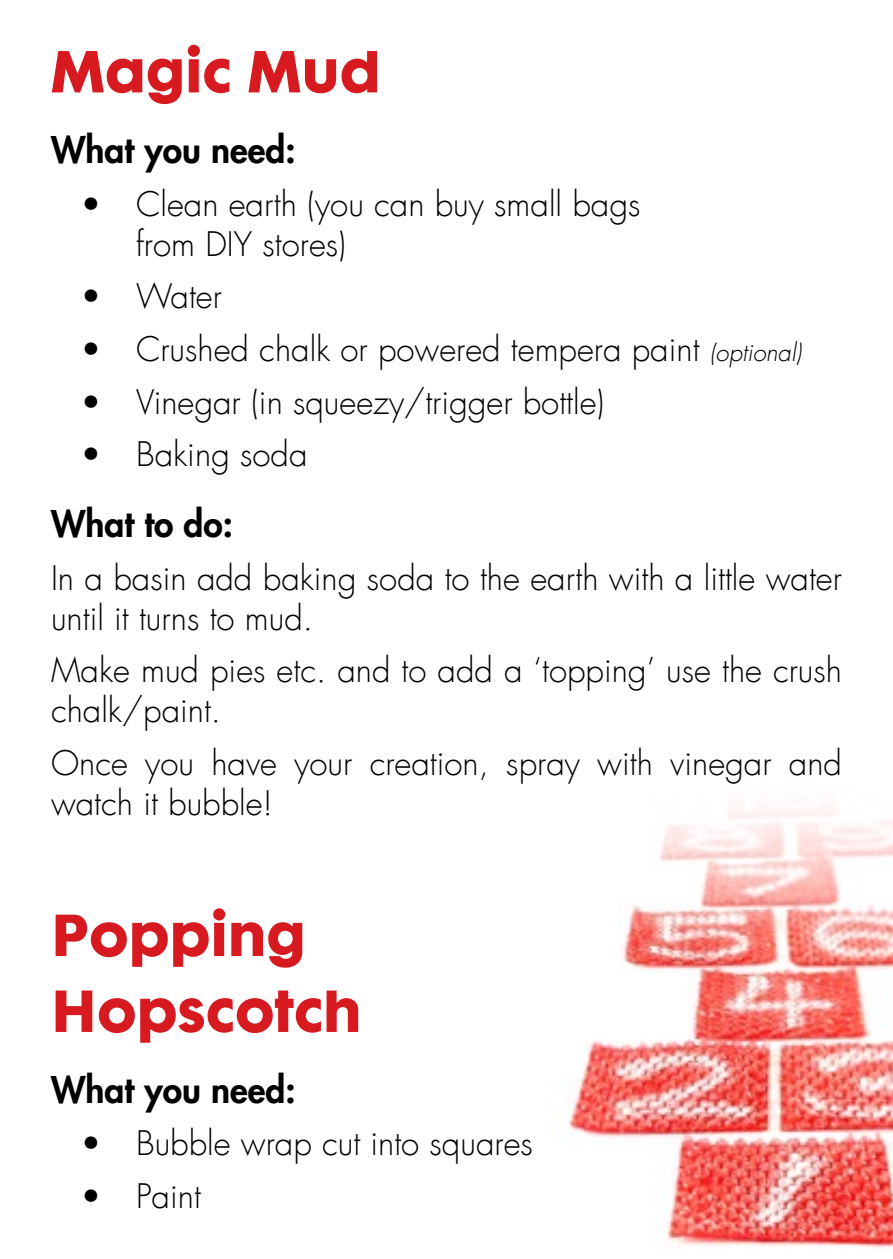
<style>
.page{position:relative;width:893px;height:1259px;background:#fff}
.page>*{position:absolute;margin:0;border:0;box-sizing:border-box;transform-origin:0 0}
.t1{font:54px/75.9px "Futura Maxi CG Bold";color:#d71920}
.t2{font:800 36px "Futura LT";color:#000}
.t3{font:300 33px/39.9px "Futura LT";color:#000}
.s1{font-style:italic;font-size:24px}
</style>
<div class="page">
<img style="left:569px;top:807px;width:324px;height:441px">
<h1 class="t1" style="left:51px;top:35px;width:331px">Magic Mud</h1>
<p class="t2" style="left:51px;top:126px;width:246px">What you need:</p>
<p class="t3" style="left:136px;top:185px;width:506px;text-indent:-55px">• Clean earth (you can buy small bags from DIY stores)</p>
<p class="t3" style="left:81px;top:277px;width:143px">• Water</p>
<p class="t3" style="left:81px;top:330px;width:722px">• Crushed chalk or powered tempera paint <span class="s1">(optional)</span></p>
<p class="t3" style="left:81px;top:383px;width:525px">• Vinegar (in squeezy/trigger bottle)</p>
<p class="t3" style="left:81px;top:435px;width:228px">• Baking soda</p>
<p class="t2" style="left:51px;top:499px;width:183px">What to do:</p>
<p class="t3" style="left:51px;top:558px;width:792px">In a basin add baking soda to the earth with a little water until it turns to mud.</p>
<p class="t3" style="left:51px;top:651px;width:793px">Make mud pies etc. and to add a ‘topping’ use the crush chalk/paint.</p>
<p class="t3" style="left:51px;top:744px;width:792px">Once you have your creation, spray with vinegar and watch it bubble!</p>
<h1 class="t1" style="left:51px;top:899px;width:312px">Popping<br>Hopscotch</h1>
<p class="t2" style="left:51px;top:1065px;width:246px">What you need:</p>
<p class="t3" style="left:81px;top:1124px;width:454px">• Bubble wrap cut into squares</p>
<p class="t3" style="left:81px;top:1177px;width:122px">• Paint</p>
</div>
